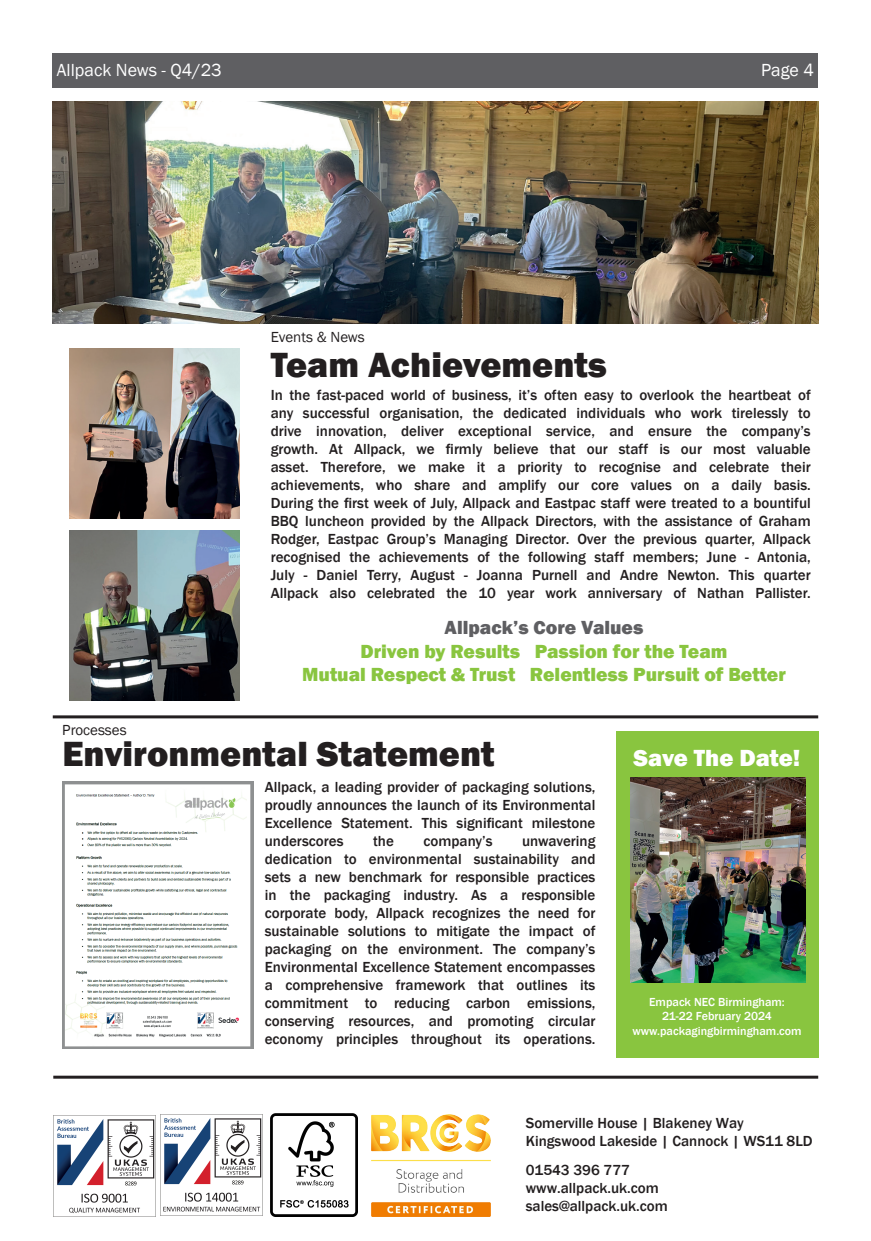
<style>
.page{position:relative;width:871px;height:1241px;background:#fff}
.page>*{position:absolute;margin:0;border:0;box-sizing:border-box;transform-origin:0 0}
.t1{font:800 36px "Franklin Gothic";color:#231f20}
.t2{font:800 24px "Franklin Gothic";color:#fff}
.t3{font:800 19.5px/23.4px "Franklin Gothic";color:#89c53f;text-align:center}
.t4{font:800 19.5px "Franklin Gothic";color:#5f5f62}
.t5{font:18px "Franklin Gothic";color:#fff}
.t6{font:500 15px/18px "Franklin Gothic";color:#231f20;text-align:justify}
.t7{font:500 15px/18px "Franklin Gothic";color:#221e1f}
.t8{font:15px "Franklin Gothic";color:#231f20}
.t9{font:500 12px/14.4px "Franklin Gothic";color:#fff;text-align:center}
</style>
<div class="page">
<div style="left:616px;top:731px;width:202px;height:326px;background:#89c53f"></div>
<img style="left:70px;top:349px;width:170px;height:170px">
<img style="left:70px;top:530px;width:170px;height:171px">
<img style="left:53px;top:102px;width:765px;height:222px">
<hr style="left:53px;top:715px;width:765px;height:3px;background:#231f20">
<hr style="left:53px;top:1076px;width:765px;height:3px;background:#231f20">
<div style="left:53px;top:53px;width:765px;height:35px;background:#5f5f62"></div>
<img style="left:630px;top:778px;width:175px;height:204px">
<img style="left:63px;top:781px;width:191px;height:268px">
<img style="left:53px;top:1115px;width:103px;height:102px">
<img style="left:160px;top:1114px;width:103px;height:102px">
<img style="left:270px;top:1113px;width:88px;height:103px">
<img style="left:371px;top:1114px;width:119px;height:102px">
<p class="t5" style="left:57px;top:59px;width:166px">Allpack News - Q4/23</p>
<p class="t5" style="left:761px;top:59px;width:54px">Page 4</p>
<p class="t8" style="left:271px;top:327px;width:96px">Events &amp; News</p>
<h1 class="t1" style="left:271px;top:342px;width:338px">Team Achievements</h1>
<p class="t8" style="left:62px;top:721px;width:66px">Processes</p>
<p class="t6" style="left:271px;top:386px;width:542px">In the fast-paced world of business, it’s often easy to overlook the heartbeat of any successful organisation, the dedicated individuals who work tirelessly to drive innovation, deliver exceptional service, and ensure the company’s growth. At Allpack, we firmly believe that our staff is our most valuable asset. Therefore, we make it a priority to recognise and celebrate their achievements, who share and amplify our core values on a daily basis.<br>During the first week of July, Allpack and Eastpac staff were treated to a bountiful BBQ luncheon provided by the Allpack Directors, with the assistance of Graham Rodger, Eastpac Group’s Managing Director. Over the previous quarter, Allpack recognised the achievements of the following staff members; June - Antonia, July - Daniel Terry, August - Joanna Purnell and Andre Newton. This quarter Allpack also celebrated the 10 year work anniversary of Nathan Pallister.</p>
<h3 class="t4" style="left:445px;top:615px;width:200px">Allpack’s Core Values</h3>
<h3 class="t3" style="left:302px;top:639px;width:485px">Driven by Results Passion for the Team<br>Mutual Respect &amp; Trust Relentless Pursuit of Better</h3>
<h1 class="t1" style="left:63px;top:731px;width:433px">Environmental Statement</h1>
<p class="t6" style="left:265px;top:778px;width:332px">Allpack, a leading provider of packaging solutions, proudly announces the launch of its Environmental Excellence Statement. This significant milestone underscores</p>
<p class="t6" style="left:265px;top:832px;width:332px;text-indent:257px">unwavering dedication to environmental sustainability and sets a new benchmark for responsible practices in the packaging industry. As a responsible corporate body, Allpack recognizes the need for sustainable solutions to mitigate the impact of packaging on the environment. The company’s Environmental Excellence Statement encompasses a comprehensive framework that outlines its commitment to reducing carbon emissions, conserving resources, and promoting circular economy principles throughout its operations.</p>
<p class="t6" style="left:373px;top:832px;width:22px">the</p>
<p class="t6" style="left:423px;top:832px;width:71px">company’s</p>
<h2 class="t2" style="left:634px;top:742px;width:168px">Save The Date!</h2>
<p class="t9" style="left:632px;top:995px;width:171px">Empack NEC Birmingham:<br>21-22 February 2024 www.packagingbirmingham.com</p>
<p class="t7" style="left:526px;top:1114px;width:288px">Somerville House | Blakeney Way<br>Kingswood Lakeside | Cannock | WS11 8LD</p>
<p class="t7" style="left:526px;top:1161px;width:143px">01543 396 777 www.allpack.uk.com sales@allpack.uk.com</p>
</div>
